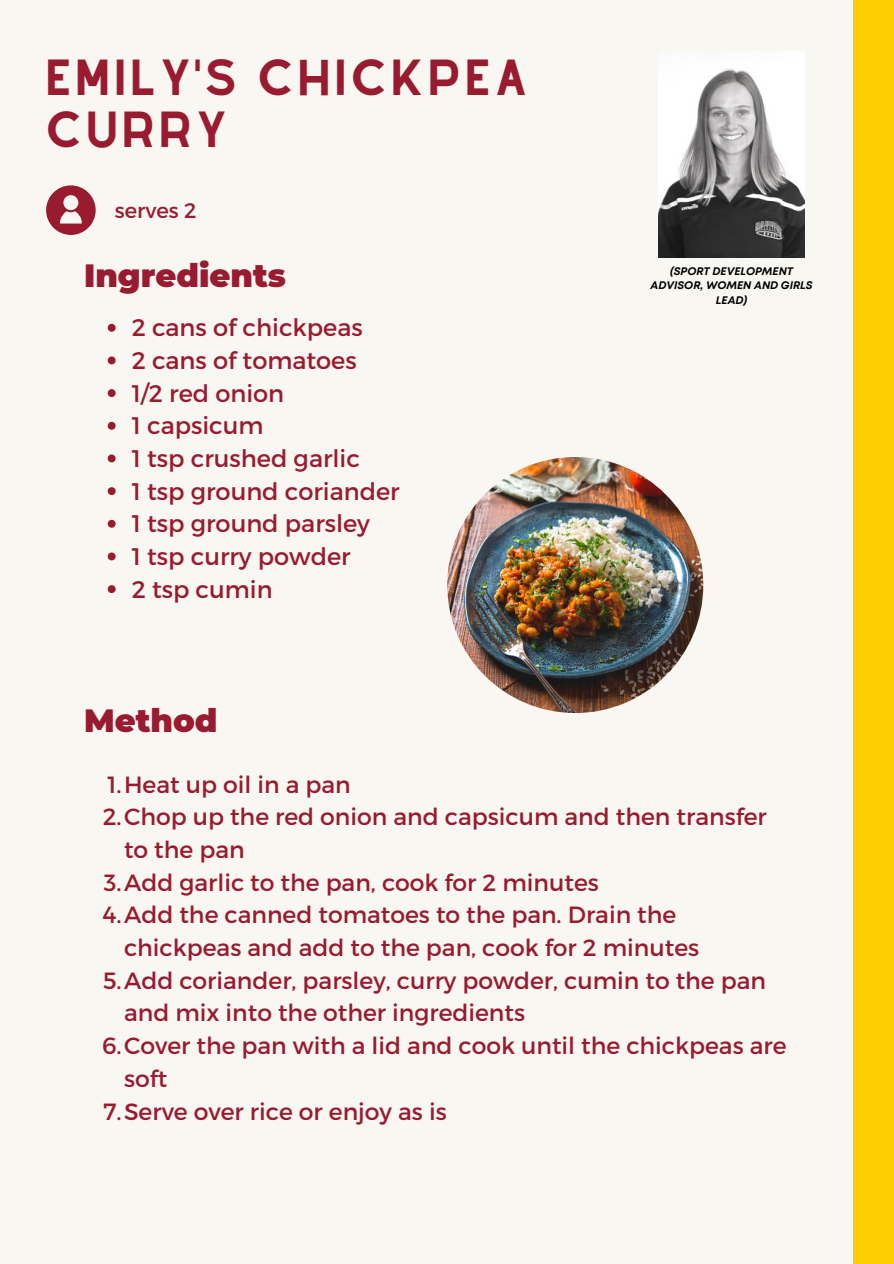
<style>
.page{position:relative;width:894px;height:1264px;background:#fff}
.page>*{position:absolute;margin:0;border:0;box-sizing:border-box;transform-origin:0 0}
.t1{font:44.25px/51.8px "Alyssum Sans";letter-spacing:.07em;color:#991b30}
.t2{font:900 32.1px "Montserrat";color:#991b30}
.t3{font:24px "Montserrat";color:#991b30}
.t4{font:23.4px/32.7px "Montserrat";color:#991b30}
.t5{font:21px "Montserrat";color:#991b30}
.t6{font:italic 700 10.95px/14.5px "Mont";color:#000;text-align:center}
</style>
<div class="page">
<div style="left:0;top:0;width:893px;height:1263px;background:#f8f7f2"></div>
<div style="left:853px;top:0;width:40px;height:1263px;background:#fdcf00"></div>
<img style="left:658px;top:51px;width:146px;height:206px">
<svg style="left:46px;top:185px;width:50px;height:50px"></svg>
<img style="left:447px;top:457px;width:256px;height:256px;border-radius:50%">
<svg style="left:108px;top:324px;width:8px;height:8px"></svg>
<svg style="left:108px;top:356px;width:8px;height:8px"></svg>
<svg style="left:108px;top:389px;width:8px;height:8px"></svg>
<svg style="left:108px;top:422px;width:8px;height:8px"></svg>
<svg style="left:108px;top:454px;width:8px;height:8px"></svg>
<svg style="left:108px;top:487px;width:8px;height:8px"></svg>
<svg style="left:108px;top:520px;width:8px;height:7px"></svg>
<svg style="left:108px;top:552px;width:8px;height:8px"></svg>
<svg style="left:108px;top:585px;width:8px;height:8px"></svg>
<p class="t1" style="left:45px;top:51px;width:484px">EMILY'S CHICKPEA<br>CURRY</p>
<p class="t5" style="left:115px;top:197px;width:83px">serves 2</p>
<p class="t2" style="left:84px;top:256px;width:203px">Ingredients</p>
<p class="t3" style="left:132px;top:312px;width:232px">2 cans of chickpeas</p>
<p class="t3" style="left:132px;top:345px;width:226px">2 cans of tomatoes</p>
<p class="t3" style="left:132px;top:377px;width:154px">1/2 red onion</p>
<p class="t3" style="left:132px;top:410px;width:133px">1 capsicum</p>
<p class="t3" style="left:132px;top:443px;width:230px">1 tsp crushed garlic</p>
<p class="t3" style="left:132px;top:475px;width:269px">1 tsp ground coriander</p>
<p class="t3" style="left:132px;top:508px;width:240px">1 tsp ground parsley</p>
<p class="t3" style="left:132px;top:540px;width:220px">1 tsp curry powder</p>
<p class="t3" style="left:132px;top:573px;width:142px">2 tsp cumin</p>
<p class="t2" style="left:84px;top:700px;width:135px">Method</p>
<p class="t6" style="left:650px;top:264px;width:163px">(SPORT DEVELOPMENT<br>ADVISOR, WOMEN AND GIRLS<br>LEAD)</p>
<p class="t4" style="left:107px;top:766px;width:245px">1.Heat up oil in a pan</p>
<p class="t4" style="left:124px;top:799px;width:644px;text-indent:-21px">2.Chop up the red onion and capsicum and then transfer to the pan</p>
<p class="t4" style="left:104px;top:864px;width:496px">3.Add garlic to the pan, cook for 2 minutes</p>
<p class="t4" style="left:124px;top:897px;width:576px;text-indent:-21px">4.Add the canned tomatoes to the pan. Drain the chickpeas and add to the pan, cook for 2 minutes</p>
<p class="t4" style="left:124px;top:962px;width:643px;text-indent:-21px">5.Add coriander, parsley, curry powder, cumin to the pan and mix into the other ingredients</p>
<p class="t4" style="left:124px;top:1028px;width:663px;text-indent:-22px">6.Cover the pan with a lid and cook until the chickpeas are soft</p>
<p class="t4" style="left:103px;top:1093px;width:345px">7.Serve over rice or enjoy as is</p>
</div>
